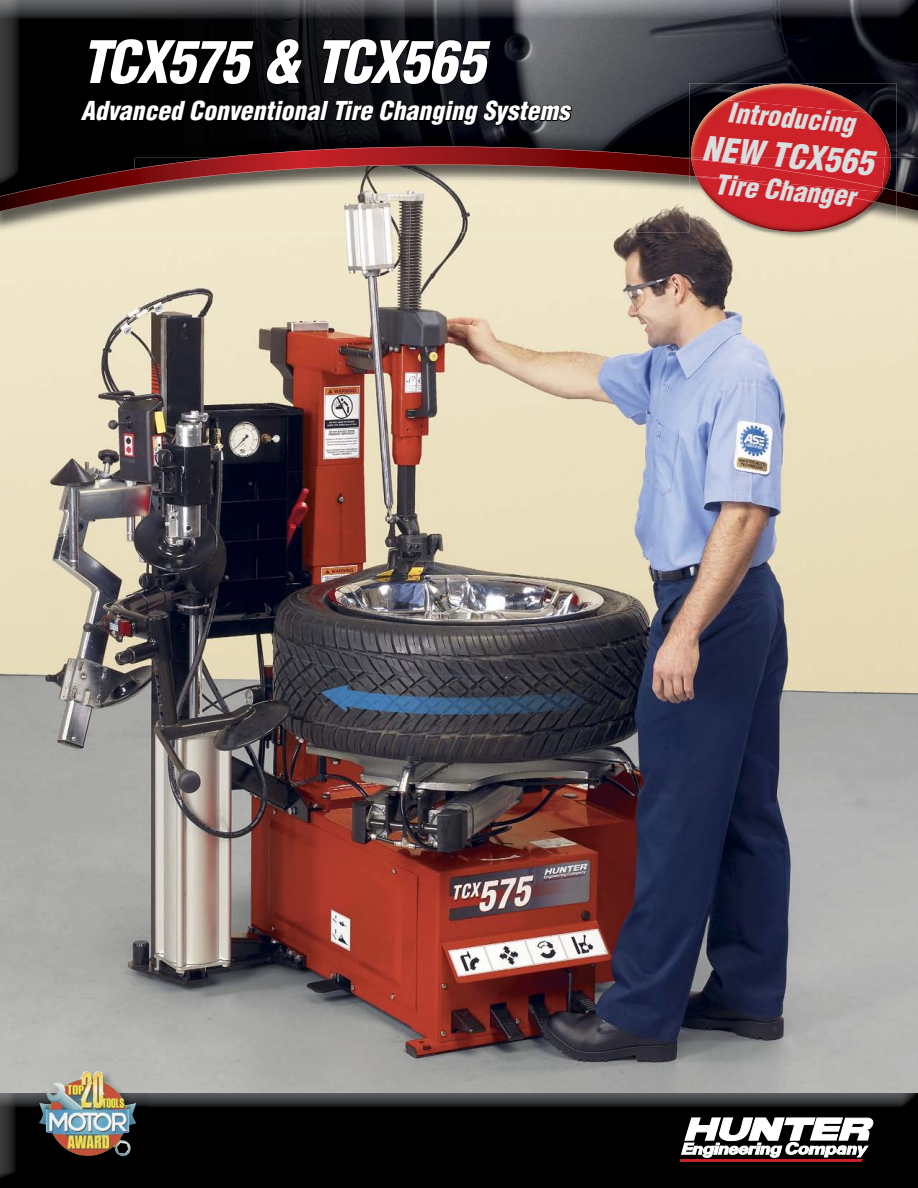
<style>
.page{position:relative;width:918px;height:1188px;background:#fff}
.page>*{position:absolute;margin:0;border:0;box-sizing:border-box;transform-origin:0 0}
.t1{font:italic 900 condensed 57px "Helvetica";letter-spacing:-.03em;color:#fff}
.t2{font:italic 900 condensed 33px "Helvetica";color:#dbdcdd}
.t3{font:italic 900 condensed 27px "Helvetica";color:#dbdcdd}
.t4{font:italic 900 condensed 25.5px "Helvetica";color:#fff}
</style>
<div class="page">
<img style="left:0;top:232px;width:918px;height:956px">
<svg style="left:680px;top:1118px;width:193px;height:44px"></svg>
<img style="left:51px;top:212px;width:638px;height:20px">
<img style="left:0;top:212px;width:51px;height:20px">
<img style="left:896px;top:212px;width:22px;height:20px">
<img style="left:0;top:0;width:918px;height:147px">
<svg style="left:0;top:147px;width:918px;height:65px;background:#674f48"></svg>
<div style="left:88px;top:38px;width:167px;height:48px;background:#000101"></div>
<svg style="left:264px;top:38px;width:40px;height:48px;background:#0a0a0e"></svg>
<svg style="left:321px;top:38px;width:171px;height:48px;background:#0c0e12"></svg>
<img style="left:79px;top:96px;width:494px;height:495px">
<img style="left:37px;top:1069px;width:111px;height:99px">
<img style="left:39px;top:1071px;width:97px;height:85px">
<img style="left:689px;top:83px;width:207px;height:76px">
<img style="left:689px;top:206px;width:207px;height:32px">
<img style="left:689px;top:159px;width:207px;height:47px">
<img style="left:725px;top:84px;width:142px;height:16px">
<img style="left:886px;top:140px;width:5px;height:18px">
<img style="left:886px;top:158px;width:5px;height:30px">
<img style="left:696px;top:202px;width:178px;height:30px">
<img style="left:696px;top:188px;width:188px;height:14px">
<img style="left:691px;top:100px;width:195px;height:88px">
<img style="left:691px;top:159px;width:191px;height:33px">
<h1 class="t1" style="left:81px;top:27px;width:406px">TCX575 &amp; TCX565</h1>
<p class="t4" style="left:81px;top:95px;width:490px">Advanced Conventional Tire Changing Systems</p>
<p class="t3" style="left:729px;top:95px;width:129px;rotate:5deg">Introducing</p>
<p class="t2" style="left:704px;top:128px;width:173px;rotate:5deg">NEW TCX565</p>
<p class="t3" style="left:716px;top:167px;width:143px;rotate:5deg">Tire Changer</p>
</div>
